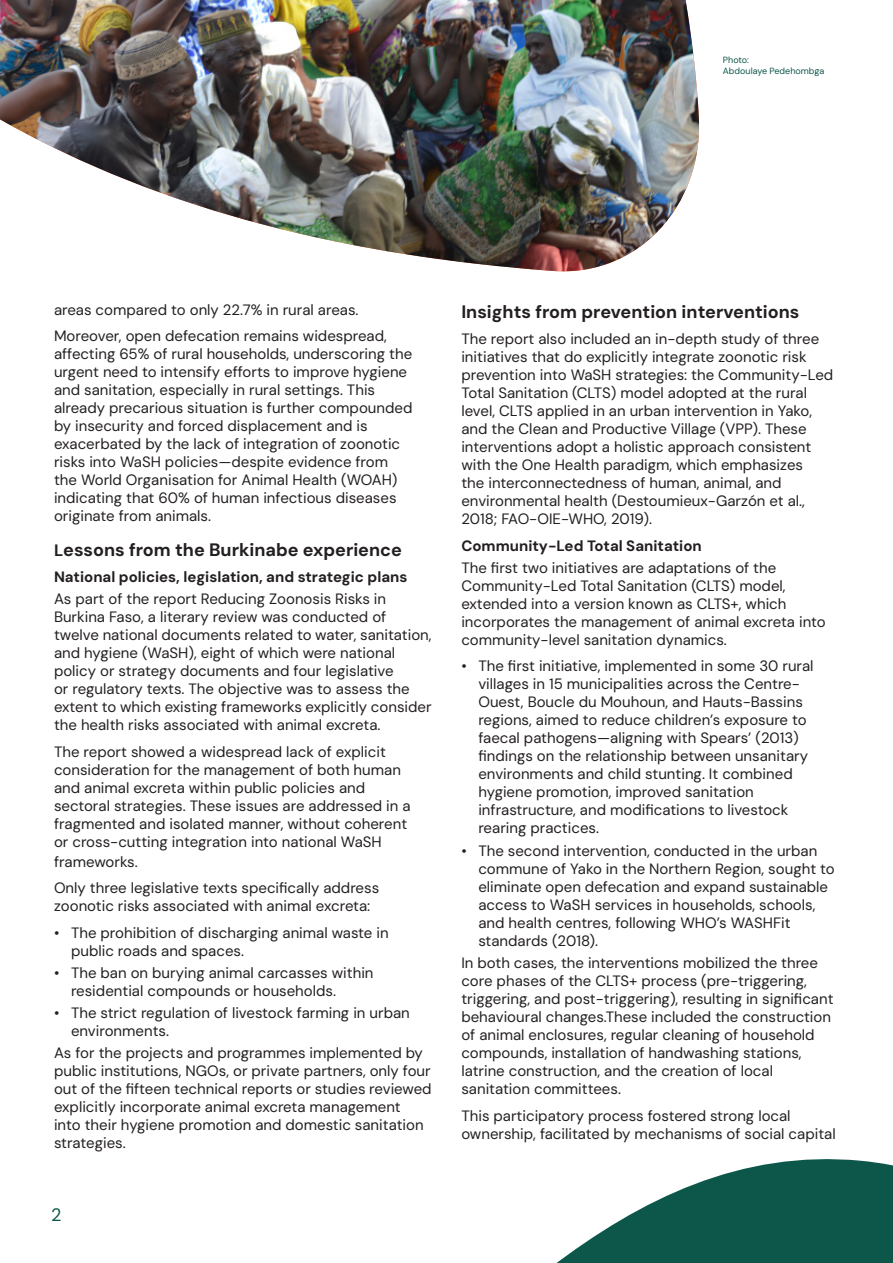
<style>
.page{position:relative;width:893px;height:1263px;background:#fff}
.page>*{position:absolute;margin:0;border:0;box-sizing:border-box;transform-origin:0 0}
._03-_Subtitle_on_body{font:700 18px "DM Sans";color:#231f20}
.t1{font:18px "DM Sans";color:#0c5749}
._01_-_Body_copy{font:15px/18px "DM Sans";color:#231f20}
._03-_Subtitle_on_body-2{font:15px/18px "DM Sans";color:#231f20}
._01_-_Body_copy-2{font:700 15px "DM Sans";color:#231f20}
.t2{font:9px "DM Sans";color:#0c5749}
.s1{font-size:16.5px}
</style>
<div class="page">
<svg style="left:556px;top:1159px;width:337px;height:104px"></svg>
<img style="left:0;top:0;width:699px;height:272px">
<p class="t2" style="left:723px;top:54px;width:28px">Photo:</p>
<p class="t2" style="left:723px;top:65px;width:103px">Abdoulaye Pedehombga</p>
<p class="_01_-_Body_copy" style="left:54px;top:300px;width:306px">areas compared to only 22.7% in rural areas.</p>
<p class="_01_-_Body_copy" style="left:54px;top:327px;width:360px">Moreover, open defecation remains widespread, affecting 65% of rural households, underscoring the urgent need to intensify efforts to improve hygiene and sanitation, especially in rural settings. This already precarious situation is further compounded by insecurity and forced displacement and is exacerbated by the lack of integration of zoonotic risks into WaSH policies—despite evidence from the World Organisation for Animal Health (WOAH) indicating that 60% of human infectious diseases originate from animals.</p>
<p class="_03-_Subtitle_on_body" style="left:54px;top:538px;width:349px"><span class="s1">L</span>essons from the Burkinabe experience</p>
<p class="_01_-_Body_copy-2" style="left:54px;top:567px;width:355px">National policies, legislation, and strategic plans</p>
<p class="_01_-_Body_copy" style="left:54px;top:590px;width:379px">As part of the report Reducing Zoonosis Risks in Burkina Faso, a literary review was conducted of twelve national documents related to water, sanitation, and hygiene (WaSH), eight of which were national policy or strategy documents and four legislative<br>or regulatory texts. The objective was to assess the extent to which existing frameworks explicitly consider the health risks associated with animal excreta.</p>
<p class="_03-_Subtitle_on_body-2" style="left:54px;top:742px;width:358px">The report showed a widespread lack of explicit consideration for the management of both human and animal excreta within public policies and sectoral strategies. These issues are addressed in a fragmented and isolated manner, without coherent or cross-cutting integration into national WaSH</p>
<p class="_03-_Subtitle_on_body-2" style="left:54px;top:852px;width:85px">frameworks.</p>
<p class="_01_-_Body_copy" style="left:54px;top:879px;width:327px">Only three legislative texts specifically address zoonotic risks associated with animal excreta:</p>
<p class="_01_-_Body_copy" style="left:71px;top:923px;width:319px;text-indent:-17px">• The prohibition of discharging animal waste in public roads and spaces.</p>
<p class="_01_-_Body_copy" style="left:71px;top:964px;width:304px;text-indent:-17px">• The ban on burying animal carcasses within residential compounds or households.</p>
<p class="_01_-_Body_copy" style="left:71px;top:1004px;width:340px;text-indent:-17px">• The strict regulation of livestock farming in urban environments.</p>
<p class="_01_-_Body_copy" style="left:54px;top:1044px;width:379px">As for the projects and programmes implemented by public institutions, NGOs, or private partners, only four out of the fifteen technical reports or studies reviewed explicitly incorporate animal excreta management<br>into their hygiene promotion and domestic sanitation strategies.</p>
<p class="t1" style="left:51px;top:1204px;width:12px">2</p>
<p class="_03-_Subtitle_on_body" style="left:461px;top:300px;width:340px">Insights from prevention interventions</p>
<p class="_01_-_Body_copy" style="left:461px;top:330px;width:373px">The report also included an in-depth study of three initiatives that do explicitly integrate zoonotic risk prevention into WaSH strategies: the Community-Led Total Sanitation (CLTS) model adopted at the rural level, CLTS applied in an urban intervention in Yako, and the Clean and Productive Village (VPP). These interventions adopt a holistic approach consistent with the One Health paradigm, which emphasizes<br>the interconnectedness of human, animal, and environmental health (Destoumieux-Garzón et al., 2018; FAO-OIE-WHO, 2019).</p>
<p class="_01_-_Body_copy-2" style="left:461px;top:536px;width:242px">Community-Led Total Sanitation</p>
<p class="_01_-_Body_copy" style="left:461px;top:559px;width:366px">The first two initiatives are adaptations of the Community-Led Total Sanitation (CLTS) model, extended into a version known as CLTS+, which incorporates the management of animal excreta into community-level sanitation dynamics.</p>
<p class="_01_-_Body_copy" style="left:478px;top:657px;width:337px;text-indent:-17px">• The first initiative, implemented in some 30 rural villages in 15 municipalities across the Centre-Ouest, Boucle du Mouhoun, and Hauts-Bassins regions, aimed to reduce children’s exposure to faecal pathogens—aligning with Spears’ (2013) findings on the relationship between unsanitary environments and child stunting. It combined hygiene promotion, improved sanitation infrastructure, and modifications to livestock rearing practices.</p>
<p class="_01_-_Body_copy" style="left:478px;top:841px;width:358px;text-indent:-17px">• The second intervention, conducted in the urban commune of Yako in the Northern Region, sought to eliminate open defecation and expand sustainable access to WaSH services in households, schools, and health centres, following WHO’s WASHFit standards (2018).</p>
<p class="_01_-_Body_copy" style="left:461px;top:954px;width:374px">In both cases, the interventions mobilized the three core phases of the CLTS+ process (pre-triggering, triggering, and post-triggering), resulting in significant behavioural changes.These included the construction of animal enclosures, regular cleaning of household compounds, installation of handwashing stations, latrine construction, and the creation of local sanitation committees.</p>
<p class="_01_-_Body_copy" style="left:461px;top:1106px;width:376px">This participatory process fostered strong local ownership, facilitated by mechanisms of social capital</p>
</div>
